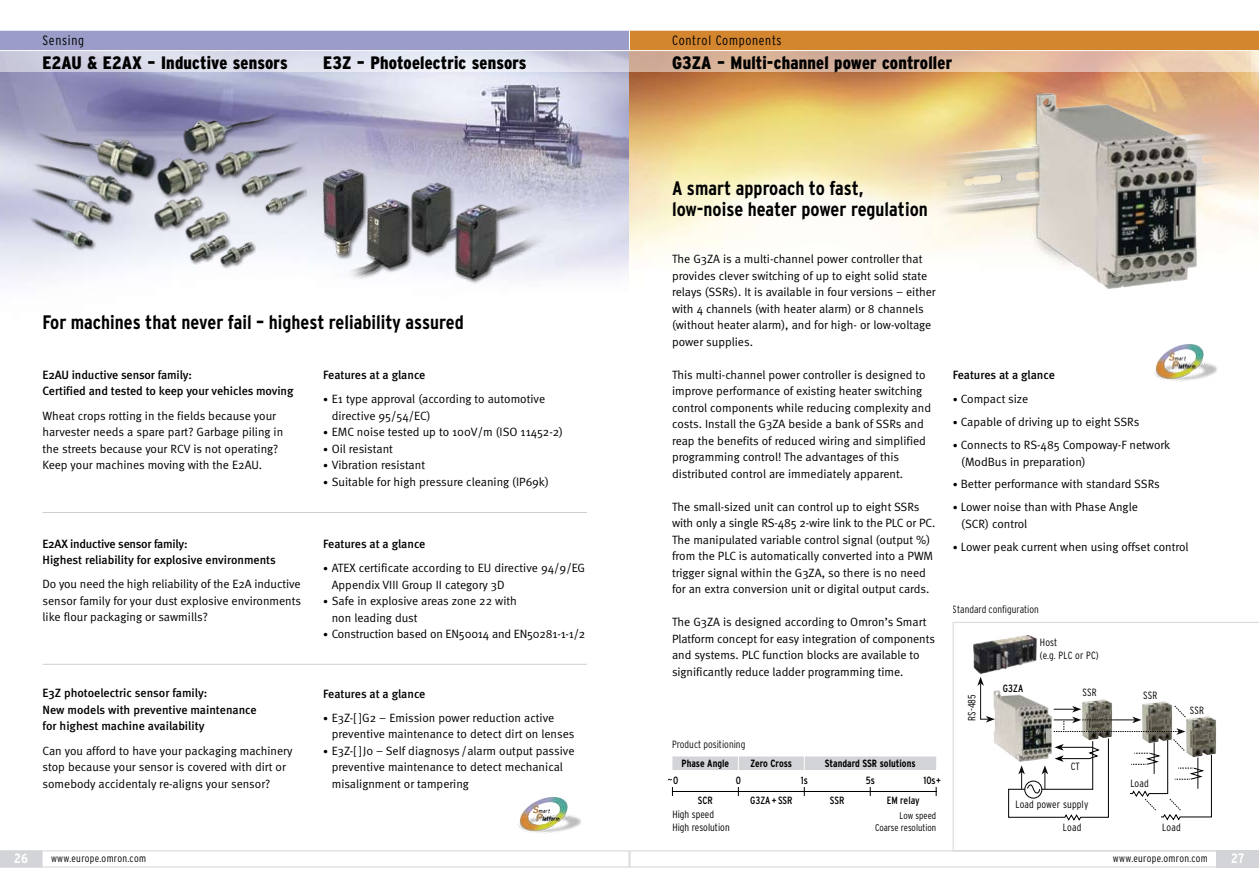
<style>
.page{position:relative;width:1259px;height:893px;background:#fff}
.page>*{position:absolute;margin:0;border:0;box-sizing:border-box;transform-origin:0 0}
.t1{font:700 condensed 19.5px/21px "Interstate";color:#000}
.t2{font:900 condensed 18px "Interstate";letter-spacing:.01em;color:#000}
.t3{font:300 condensed 13.5px "Interstate";letter-spacing:.05em;color:#000}
.t4{font:700 condensed 13.5px "Interstate";color:#fff}
.t5{font:12px/16.5px "Meta Normal";color:#000}
.t6{font:500 12px/16.5px "Meta";letter-spacing:-.005em;color:#000}
.t7{font:300 condensed 10.5px/12.6px "Interstate";letter-spacing:.005em;color:#000}
.t8{font:300 condensed 10.5px "Interstate";letter-spacing:.03em;color:#000}
.t9{font:700 condensed 10.5px "Interstate";color:#000}
.t10{font:condensed 10.5px "Interstate";color:#000}
.t11{font:300 condensed 9.75px/11.7px "Interstate";color:#000;text-align:right}
.s1{font-size:9.75px}
</style>
<div class="page">
<img style="left:0;top:72px;width:629px;height:209px">
<img style="left:629px;top:72px;width:306px;height:188px">
<svg style="left:952px;top:622px;width:307px;height:228px"></svg>
<svg style="left:0;top:51px;width:1259px;height:21px;background:#dccbc6"></svg>
<img style="left:27px;top:105px;width:279px;height:176px">
<img style="left:313px;top:160px;width:234px;height:124px">
<img style="left:935px;top:72px;width:324px;height:217px">
<img style="left:971px;top:633px;width:68px;height:44px">
<img style="left:988px;top:688px;width:66px;height:77px">
<img style="left:1077px;top:696px;width:39px;height:9px">
<img style="left:1137px;top:699px;width:40px;height:6px">
<img style="left:1211px;top:713px;width:10px;height:46px">
<svg style="left:1008px;top:705px;width:203px;height:116px"></svg>
<svg style="left:977px;top:677px;width:18px;height:45px"></svg>
<svg style="left:0;top:30px;width:1259px;height:21px;background:#bd9985"></svg>
<img style="left:1154px;top:344px;width:64px;height:38px">
<img style="left:518px;top:797px;width:64px;height:37px">
<svg style="left:672px;top:756px;width:264px;height:14px;background:#d4d5d9"></svg>
<hr style="left:672px;top:791px;width:33px;height:1px;background:#000">
<hr style="left:705px;top:791px;width:33px;height:1px;background:#000">
<hr style="left:738px;top:791px;width:33px;height:1px;background:#000">
<hr style="left:771px;top:791px;width:33px;height:1px;background:#000">
<hr style="left:804px;top:791px;width:33px;height:1px;background:#000">
<hr style="left:837px;top:791px;width:33px;height:1px;background:#000">
<hr style="left:870px;top:791px;width:33px;height:1px;background:#000">
<hr style="left:903px;top:791px;width:33px;height:1px;background:#000">
<hr style="left:43px;top:512px;width:544px;height:1px;background:#ccc">
<hr style="left:43px;top:664px;width:544px;height:1px;background:#ccc">
<svg style="left:0;top:850px;width:1259px;height:17px"></svg>
<p class="t3" style="left:672px;top:33px;width:111px">Control Components</p>
<p class="t3" style="left:43px;top:33px;width:43px">Sensing</p>
<h2 class="t2" style="left:43px;top:52px;width:247px">E2AU &amp; E2AX – Inductive sensors</h2>
<h2 class="t2" style="left:672px;top:52px;width:282px">G3ZA – Multi-channel power controller</h2>
<h2 class="t2" style="left:323px;top:52px;width:205px">E3Z – Photoelectric sensors</h2>
<h1 class="t1" style="left:43px;top:311px;width:423px">For machines that never fail – highest reliability assured</h1>
<p class="t6" style="left:43px;top:366px;width:252px">E2AU inductive sensor family:<br>Certified and tested to keep your vehicles moving</p>
<p class="t5" style="left:43px;top:407px;width:242px">Wheat crops rotting in the fields because your harvester needs a spare part? Garbage piling in the streets because your RCV is not operating?<br>Keep your machines moving with the E2AU.</p>
<p class="t6" style="left:43px;top:535px;width:235px">E2AX inductive sensor family:<br>Highest reliability for explosive environments</p>
<p class="t5" style="left:43px;top:576px;width:260px;text-align:justify">Do you need the high reliability of the E2A inductive sensor family for your dust explosive environments like flour packaging or sawmills?</p>
<p class="t6" style="left:43px;top:685px;width:216px">E3Z photoelectric sensor family:<br>New models with preventive maintenance for highest machine availability</p>
<p class="t5" style="left:43px;top:742px;width:252px">Can you afford to have your packaging machinery stop because your sensor is covered with dirt or somebody accidentaly re-aligns your sensor?</p>
<p class="t6" style="left:323px;top:366px;width:104px">Features at a glance</p>
<p class="t5" style="left:332px;top:391px;width:215px;text-indent:-9px"><span class="s1">•</span> E1 type approval (according to automotive directive 95/54/EC)</p>
<p class="t5" style="left:323px;top:424px;width:241px"><span class="s1">•</span> EMC noise tested up to 100V/m (ISO 11452-2)</p>
<p class="t5" style="left:323px;top:440px;width:71px"><span class="s1">•</span> Oil resistant</p>
<p class="t5" style="left:323px;top:457px;width:103px"><span class="s1">•</span> Vibration resistant</p>
<p class="t5" style="left:323px;top:473px;width:227px"><span class="s1">•</span> Suitable for high pressure cleaning (IP69k)</p>
<p class="t6" style="left:323px;top:535px;width:104px">Features at a glance</p>
<p class="t5" style="left:332px;top:559px;width:255px;text-indent:-9px"><span class="s1">•</span> ATEX certificate according to EU directive 94/9/EG<br>Appendix VIII Group II category 3D</p>
<p class="t5" style="left:332px;top:592px;width:187px;text-indent:-9px"><span class="s1">•</span> Safe in explosive areas zone 22 with non leading dust</p>
<p class="t5" style="left:323px;top:625px;width:264px"><span class="s1">•</span> Construction based on EN50014 and EN50281-1-1/2</p>
<p class="t6" style="left:323px;top:685px;width:104px">Features at a glance</p>
<p class="t5" style="left:332px;top:709px;width:244px;text-indent:-9px"><span class="s1">•</span> E3Z-[ ]G2 – Emission power reduction active preventive maintenance to detect dirt on lenses</p>
<p class="t5" style="left:332px;top:742px;width:244px;text-indent:-9px"><span class="s1">•</span> E3Z-[ ]J0 – Self diagnosys / alarm output passive preventive maintenance to detect mechanical misalignment or tampering</p>
<h1 class="t1" style="left:672px;top:177px;width:257px">A smart approach to fast, low-noise heater power regulation</h1>
<p class="t5" style="left:672px;top:250px;width:265px">The G3ZA is a multi-channel power controller that provides clever switching of up to eight solid state relays (SSRs). It is available in four versions – either with 4 channels (with heater alarm) or 8 channels (without heater alarm), and for high- or low-voltage power supplies.</p>
<p class="t5" style="left:672px;top:366px;width:260px">This multi-channel power controller is designed to improve performance of existing heater switching control components while reducing complexity and costs. Install the G3ZA beside a bank of SSRs and reap the benefits of reduced wiring and simplified programming control! The advantages of this distributed control are immediately apparent.</p>
<p class="t5" style="left:672px;top:498px;width:265px">The small-sized unit can control up to eight SSRs with only a single RS-485 2-wire link to the PLC or PC.<br>The manipulated variable control signal (output %) from the PLC is automatically converted into a PWM trigger signal within the G3ZA, so there is no need for an extra conversion unit or digital output cards.</p>
<p class="t5" style="left:672px;top:613px;width:264px">The G3ZA is designed according to Omron’s Smart Platform concept for easy integration of components and systems. PLC function blocks are available to significantly reduce ladder programming time.</p>
<p class="t7" style="left:672px;top:738px;width:75px">Product positioning</p>
<p class="t9" style="left:681px;top:757px;width:49px">Phase Angle</p>
<p class="t9" style="left:750px;top:757px;width:43px">Zero Cross</p>
<p class="t9" style="left:825px;top:757px;width:92px">Standard SSR solutions</p>
<p class="t10" style="left:673px;top:774px;width:7px">0</p>
<p class="t10" style="left:736px;top:774px;width:7px">0</p>
<p class="t10" style="left:801px;top:774px;width:8px">1s</p>
<p class="t10" style="left:865px;top:774px;width:11px">5s</p>
<p class="t10" style="left:923px;top:774px;width:19px">10s+</p>
<p class="t10" style="left:698px;top:795px;width:17px">SCR</p>
<p class="t10" style="left:750px;top:795px;width:44px">G3ZA + SSR</p>
<p class="t10" style="left:830px;top:795px;width:16px">SSR</p>
<p class="t10" style="left:886px;top:795px;width:35px">EM relay</p>
<p class="t7" style="left:672px;top:808px;width:59px">High speed<br>High resolution</p>
<p class="t11" style="left:875px;top:810px;width:63px">Low speed<br>Coarse resolution</p>
<p class="t6" style="left:952px;top:366px;width:104px">Features at a glance</p>
<p class="t5" style="left:952px;top:391px;width:77px"><span class="s1">•</span> Compact size</p>
<p class="t5" style="left:952px;top:414px;width:188px"><span class="s1">•</span> Capable of driving up to eight SSRs</p>
<p class="t5" style="left:961px;top:436px;width:211px;text-indent:-9px"><span class="s1">•</span> Connects to RS-485 Compoway-F network (ModBus in preparation)</p>
<p class="t5" style="left:952px;top:476px;width:209px"><span class="s1">•</span> Better performance with standard SSRs</p>
<p class="t5" style="left:961px;top:499px;width:178px;text-indent:-9px"><span class="s1">•</span> Lower noise than with Phase Angle (SCR) control</p>
<p class="t5" style="left:952px;top:538px;width:237px"><span class="s1">•</span> Lower peak current when using offset control</p>
<p class="t7" style="left:952px;top:603px;width:88px">Standard configuration</p>
<p class="t7" style="left:965px;top:721px;width:28px;rotate:-90deg">RS-485</p>
<p class="t10" style="left:1002px;top:682px;width:22px">G3ZA</p>
<p class="t7" style="left:1040px;top:636px;width:60px">Host<br>(e.g. PLC or PC)</p>
<p class="t7" style="left:1082px;top:686px;width:16px">SSR</p>
<p class="t7" style="left:1143px;top:689px;width:16px">SSR</p>
<p class="t7" style="left:1189px;top:704px;width:16px">SSR</p>
<p class="t7" style="left:1070px;top:760px;width:11px">CT</p>
<p class="t7" style="left:1130px;top:777px;width:20px">Load</p>
<p class="t7" style="left:1015px;top:798px;width:74px">Load power supply</p>
<p class="t7" style="left:1063px;top:821px;width:20px">Load</p>
<p class="t7" style="left:1162px;top:821px;width:20px">Load</p>
<p class="t4" style="left:14px;top:851px;width:15px">26</p>
<p class="t8" style="left:51px;top:852px;width:96px">www.europe.omron.com</p>
<p class="t8" style="left:1113px;top:852px;width:96px">www.europe.omron.com</p>
<p class="t4" style="left:1231px;top:851px;width:15px">27</p>
</div>
